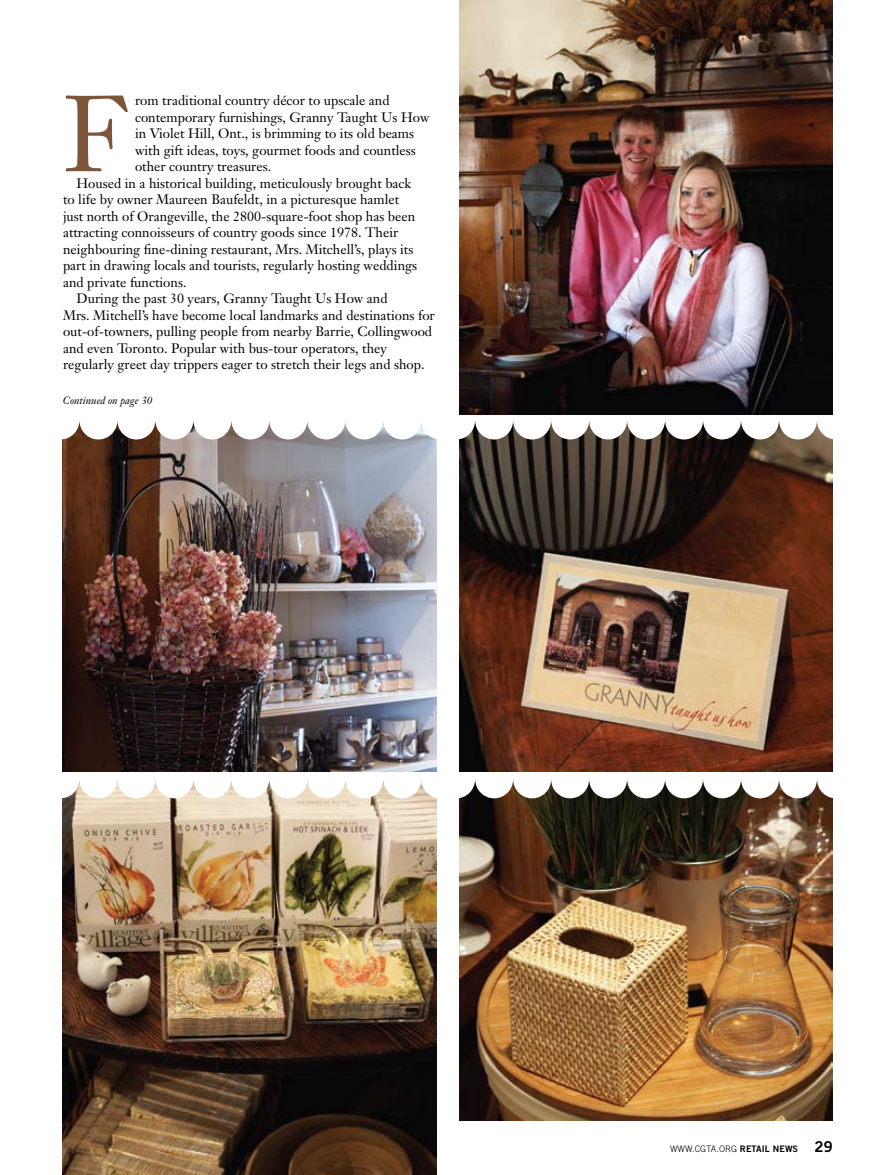
<style>
.page{position:relative;width:878px;height:1175px;background:#fff}
.page>*{position:absolute;margin:0;border:0;box-sizing:border-box;transform-origin:0 0}
.t1{font:106.05px "Janson Text";color:#7e543a}
.t2{font:13.5px "Janson Text";color:#000}
.t3{font:italic 10.5px "Janson Text";color:#000}
.t4{font:300 9px "Trade Gothic";letter-spacing:.01em;color:#000}
.s1{font-family:"Trade Gothic Bold Two";font-weight:400}
.s2{font-family:"Trade Gothic Bold Two";font-weight:400;font-size:15px}
</style>
<div class="page">
<img style="left:63px;top:798px;width:374px;height:376px">
<svg style="left:62px;top:456px;width:374px;height:342px"></svg>
<img style="left:63px;top:439px;width:374px;height:333px">
<svg style="left:65px;top:420px;width:371px;height:19px"></svg>
<img style="left:459px;top:798px;width:373px;height:322px">
<svg style="left:460px;top:456px;width:373px;height:342px"></svg>
<img style="left:459px;top:439px;width:373px;height:333px">
<svg style="left:459px;top:98px;width:374px;height:341px"></svg>
<img style="left:459px;top:0;width:373px;height:414px">
<h1 class="t1" style="left:63px;top:67px;width:66px">F</h1>
<p class="t2" style="left:135px;top:92px;width:256px">rom traditional country décor to upscale and</p>
<p class="t2" style="left:135px;top:108px;width:296px">contemporary furnishings, Granny Taught Us How</p>
<p class="t2" style="left:135px;top:125px;width:281px">in Violet Hill, Ont., is brimming to its old beams</p>
<p class="t2" style="left:135px;top:141px;width:282px">with gift ideas, toys, gourmet foods and countless</p>
<p class="t2" style="left:135px;top:158px;width:138px">other country treasures.</p>
<p class="t2" style="left:76px;top:174px;width:336px">Housed in a historical building, meticulously brought back</p>
<p class="t2" style="left:63px;top:191px;width:338px">to life by owner Maureen Baufeldt, in a picturesque hamlet</p>
<p class="t2" style="left:63px;top:207px;width:353px">just north of Orangeville, the 2800-square-foot shop has been</p>
<p class="t2" style="left:63px;top:224px;width:337px">attracting connoisseurs of country goods since 1978. Their</p>
<p class="t2" style="left:63px;top:240px;width:352px">neighbouring fine-dining restaurant, Mrs. Mitchell’s, plays its</p>
<p class="t2" style="left:63px;top:257px;width:355px">part in drawing locals and tourists, regularly hosting weddings</p>
<p class="t2" style="left:63px;top:273px;width:125px">and private functions.</p>
<p class="t2" style="left:76px;top:290px;width:313px">During the past 30 years, Granny Taught Us How and</p>
<p class="t2" style="left:63px;top:306px;width:373px">Mrs. Mitchell’s have become local landmarks and destinations for</p>
<p class="t2" style="left:63px;top:323px;width:371px">out-of-towners, pulling people from nearby Barrie, Collingwood</p>
<p class="t2" style="left:63px;top:339px;width:325px">and even Toronto. Popular with bus-tour operators, they</p>
<p class="t2" style="left:63px;top:356px;width:363px">regularly greet day trippers eager to stretch their legs and shop.</p>
<p class="t3" style="left:63px;top:394px;width:91px">Continued on page 30</p>
<p class="t4" style="left:670px;top:1143px;width:164px">WWW.CGTA.ORG <span class="s1">RETAIL NEWS</span> <span class="s2">29</span></p>
</div>
